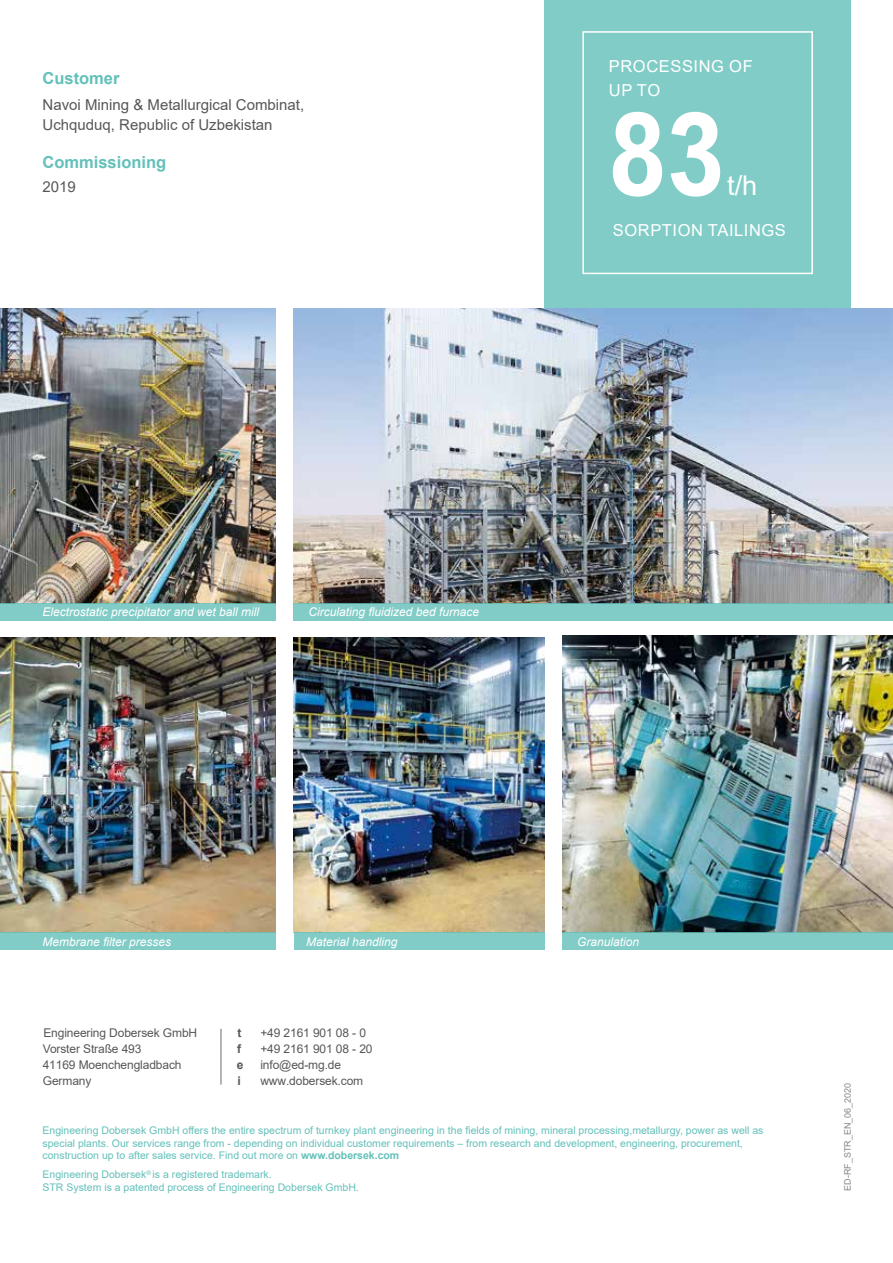
<style>
.page{position:relative;width:893px;height:1263px;background:#fff}
.page>*{position:absolute;margin:0;border:0;box-sizing:border-box;transform-origin:0 0}
.t1{font:700 115.5px "Arial Nova Cond";color:#fff}
.t2{font:27.15px "Arial";color:#fff}
.t3{font:16.5px/23.4px "Arial";letter-spacing:.035em;color:#fff}
.t4{font:700 16.5px "Arial";color:#63c0ba}
.t5{font:15px/20.2px "Arial";color:#575756}
.t6{font:12px/15.8px "Arial";letter-spacing:-.01em;color:#575756}
.t7{font:italic 12px "Arial";color:#fff}
.t8{font:700 12px "Arial";color:#575756}
.t9{font:10.5px/12.6px "Arial";color:#63c0ba}
.t10{font:9px "Arial";color:#878787}
.s1{font-weight:700}
</style>
<div class="page">
<div style="left:545px;top:0;width:306px;height:367px;background:#82ccc7"></div>
<hr style="left:220px;top:1029px;width:2px;height:55px;background:#9d9d9c">
<div style="left:582px;top:31px;width:231px;height:243px;border:2px solid #fff"></div>
<img style="left:293px;top:308px;width:600px;height:295px">
<img style="left:0;top:308px;width:275px;height:295px">
<img style="left:0;top:637px;width:276px;height:295px">
<div style="left:293px;top:603px;width:600px;height:17px;background:#82ccc7"></div>
<div style="left:0;top:603px;width:275px;height:17px;background:#82ccc7"></div>
<div style="left:0;top:932px;width:276px;height:18px;background:#82ccc7"></div>
<img style="left:562px;top:635px;width:331px;height:297px">
<img style="left:294px;top:637px;width:251px;height:295px">
<div style="left:562px;top:932px;width:331px;height:18px;background:#82ccc7"></div>
<div style="left:294px;top:932px;width:251px;height:18px;background:#82ccc7"></div>
<h3 class="t4" style="left:43px;top:67px;width:79px">Customer</h3>
<h3 class="t5" style="left:43px;top:94px;width:263px">Navoi Mining &amp; Metallurgical Combinat,<br>Uchquduq, Republic of Uzbekistan</h3>
<h3 class="t4" style="left:43px;top:150px;width:125px">Commissioning</h3>
<h3 class="t5" style="left:43px;top:177px;width:35px">2019</h3>
<h3 class="t3" style="left:609px;top:55px;width:145px">PROCESSING OF<br>UP TO</h3>
<h1 class="t1" style="left:609px;top:82px;width:117px">83</h1>
<h2 class="t2" style="left:727px;top:167px;width:32px">t/h</h2>
<h3 class="t3" style="left:613px;top:218px;width:175px">SORPTION TAILINGS</h3>
<p class="t7" style="left:43px;top:604px;width:218px">Electrostatic precipitator and wet ball mill</p>
<p class="t7" style="left:308px;top:604px;width:172px">Circulating fluidized bed furnace</p>
<p class="t7" style="left:43px;top:933px;width:130px">Membrane filter presses</p>
<p class="t7" style="left:306px;top:933px;width:93px">Material handling</p>
<p class="t7" style="left:577px;top:933px;width:64px">Granulation</p>
<p class="t6" style="left:43px;top:1025px;width:156px">Engineering Dobersek GmbH<br>Vorster Straße 493<br>41169 Moenchengladbach<br>Germany</p>
<p class="t8" style="left:237px;top:1025px;width:5px">t</p>
<p class="t6" style="left:260px;top:1025px;width:107px">+49 2161 901 08 - 0</p>
<p class="t8" style="left:237px;top:1040px;width:5px">f</p>
<p class="t6" style="left:260px;top:1041px;width:114px">+49 2161 901 08 - 20</p>
<p class="t8" style="left:237px;top:1056px;width:8px">e</p>
<p class="t6" style="left:260px;top:1057px;width:82px">info@ed-mg.de</p>
<p class="t8" style="left:237px;top:1072px;width:5px">i</p>
<p class="t6" style="left:260px;top:1072px;width:104px">www.dobersek.com</p>
<p class="t9" style="left:43px;top:1124px;width:722px">Engineering Dobersek GmbH offers the entire spectrum of turnkey plant engineering in the fields of mining, mineral processing,metallurgy, power as well as special plants. Our services range from - depending on individual customer requirements – from research and development, engineering, procurement, construction up to after sales service. Find out more on <span class="s1">www.dobersek.com</span></p>
<p class="t9" style="left:43px;top:1168px;width:318px">Engineering Dobersek<sup>®</sup> is a registered trademark.<br>STR System is a patented process of Engineering Dobersek GmbH.</p>
<p class="t10" style="left:841px;top:1191px;width:110px;rotate:-90deg">ED-RF_STR_EN_06_2020</p>
</div>
